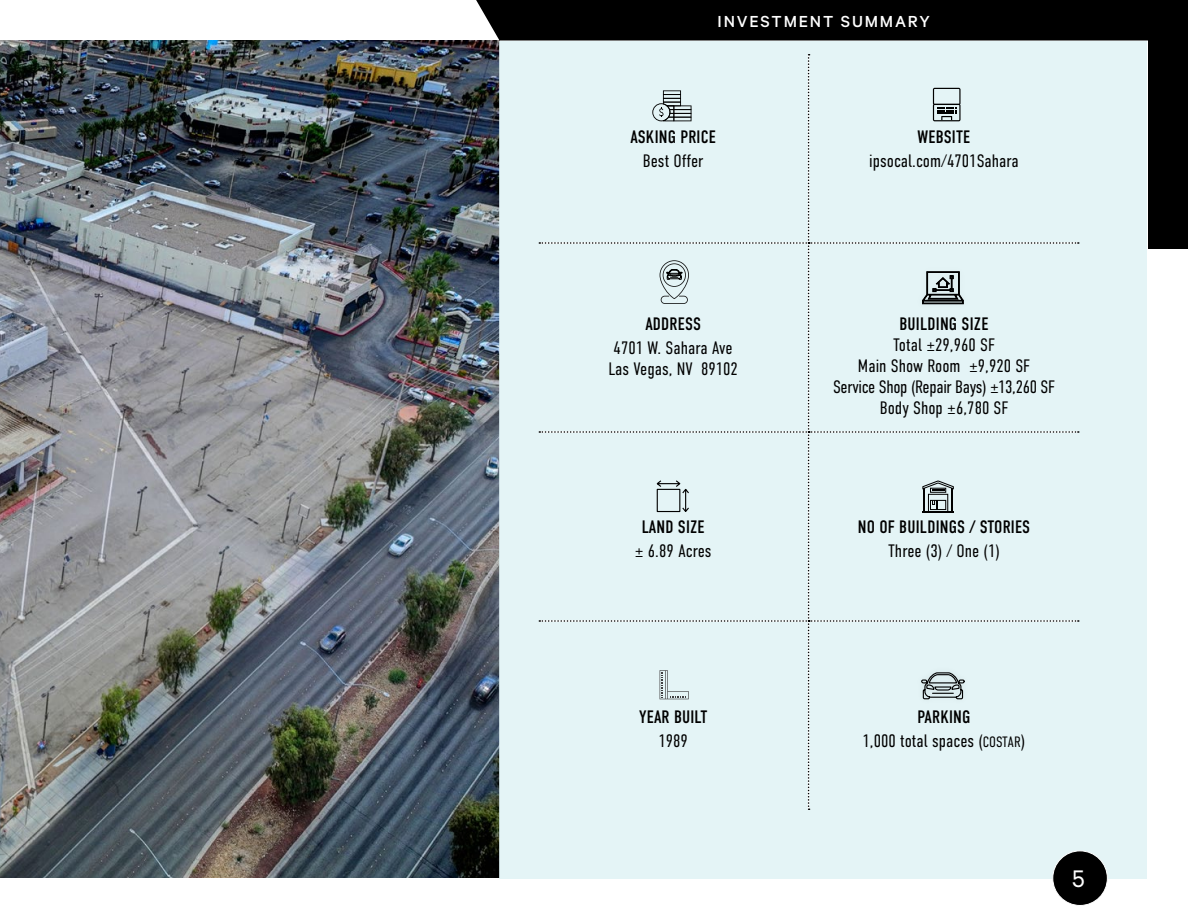
<style>
.page{position:relative;width:1188px;height:918px;background:#fff}
.page>*{position:absolute;margin:0;border:0;box-sizing:border-box;transform-origin:0 0}
.t1{font:27px "Calibre";color:#fff}
.t2{font:300 18px/21px "DIN Condensed";color:#000;text-align:center}
.t3{font:18px "DIN Condensed";letter-spacing:.01em;color:#000}
.t4{font:500 18px "Calibre";letter-spacing:.1em;color:#fff}
.s1{font-weight:400}
.s2{font-size:15px}
</style>
<div class="page">
<img style="left:0;top:40px;width:500px;height:838px">
<div style="left:500px;top:41px;width:648px;height:838px;background:#e0f2f5"></div>
<div style="left:476px;top:0;width:672px;height:40px;background:#000"></div>
<div style="left:1148px;top:0;width:40px;height:249px;background:#000"></div>
<svg style="left:539px;top:54px;width:540px;height:756px"></svg>
<div style="left:1053px;top:851px;width:54px;height:54px;background:#000;border-radius:50%"></div>
<div style="left:1052px;top:851px;width:56px;height:55px;border:1px solid #fff;border-radius:50%"></div>
<p class="t4" style="left:718px;top:11px;width:214px">INVESTMENT SUMMARY</p>
<p class="t3" style="left:631px;top:127px;width:87px">ASKING PRICE</p>
<p class="t2" style="left:643px;top:150px;width:62px">Best Offer</p>
<p class="t3" style="left:645px;top:313px;width:57px">ADDRESS</p>
<p class="t2" style="left:608px;top:337px;width:131px;text-align:left">4701 W. Sahara Ave<br>Las Vegas, NV 89102</p>
<p class="t3" style="left:642px;top:517px;width:65px">LAND SIZE</p>
<p class="t2" style="left:635px;top:541px;width:78px">± 6.89 Acres</p>
<p class="t3" style="left:918px;top:127px;width:54px">WEBSITE</p>
<p class="t2" style="left:869px;top:150px;width:151px">ipsocal.com/4701Sahara</p>
<p class="t3" style="left:899px;top:313px;width:90px">BUILDING SIZE</p>
<p class="t2" style="left:833px;top:334px;width:223px">Total ±29,960 SF<br>Main Show Room ±9,920 SF<br>Service Shop (Repair Bays) ±13,260 SF<br>Body Shop ±6,780 SF</p>
<p class="t3" style="left:858px;top:517px;width:174px">NO OF BUILDINGS / STORIES</p>
<p class="t2" style="left:888px;top:541px;width:113px">Three (3) / One (1)</p>
<p class="t3" style="left:639px;top:707px;width:70px">YEAR BUILT</p>
<p class="t2" style="left:658px;top:730px;width:31px">1989</p>
<p class="t2" style="left:863px;top:705px;width:164px;line-height:24px"><span class="s1">PARKING<br></span>1,000 total spaces (<span class="s2">COSTAR</span>)</p>
<h1 class="t1" style="left:1072px;top:863px;width:14px">5</h1>
</div>
